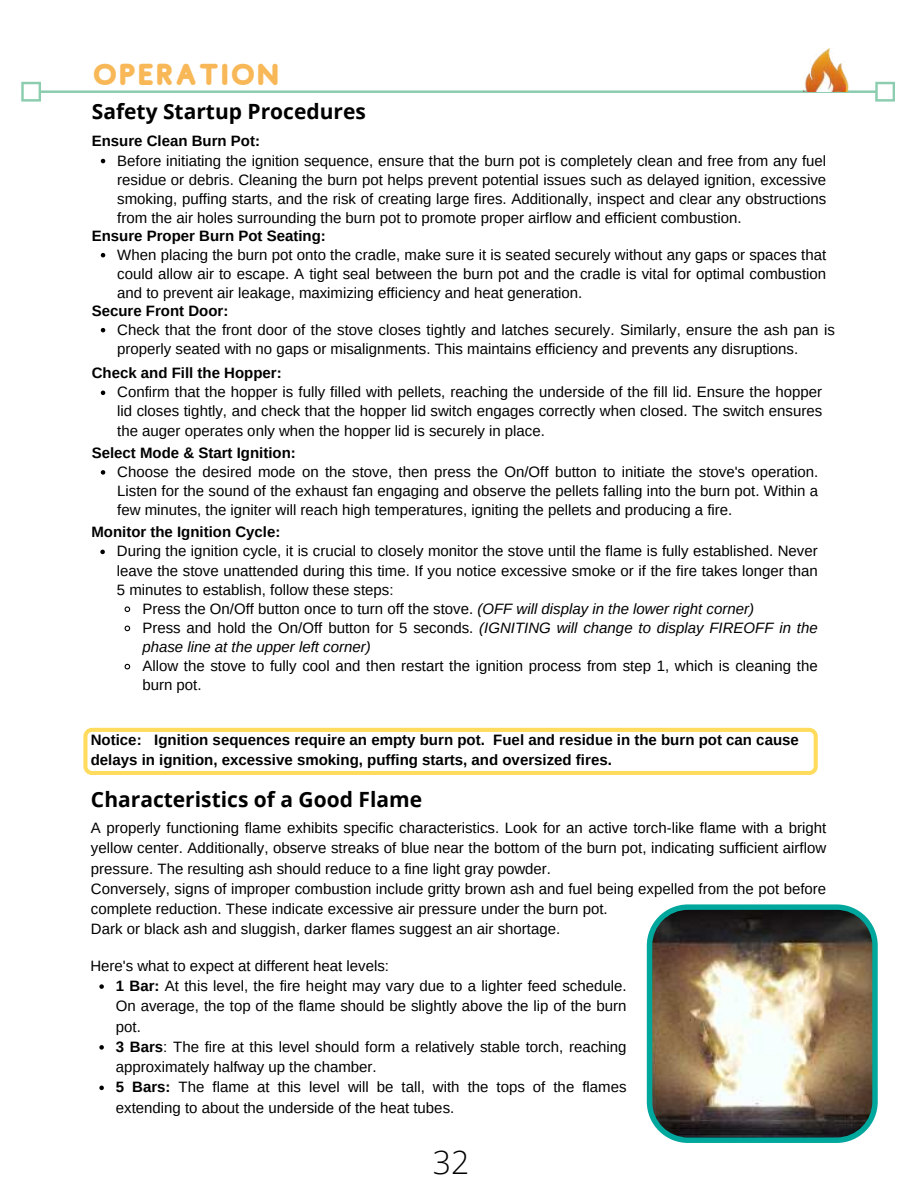
<style>
.page{position:relative;width:918px;height:1188px;background:#fff}
.page>*{position:absolute;margin:0;border:0;box-sizing:border-box;transform-origin:0 0}
.t1{font:300 31.95px "Open Sans";color:#000}
.t2{font:30px "Studly";color:#f8b858}
.t3{font:700 21px "Open Sans";color:#000}
.t4{font:15px/20.2px "Arimo";color:#000;text-align:justify}
.t5{font:700 15px/20.2px "Arimo";color:#000}
.t6{font:italic 15px "Arimo";color:#000}
.s1{font-style:italic}
.s2{font-style:normal}
.s3{font-weight:700}
</style>
<div class="page">
<svg style="left:21px;top:82px;width:874px;height:20px"></svg>
<img style="left:804px;top:49px;width:45px;height:43px">
<svg style="left:101px;top:159px;width:4px;height:4px"></svg>
<svg style="left:101px;top:253px;width:4px;height:4px"></svg>
<svg style="left:101px;top:328px;width:4px;height:4px"></svg>
<svg style="left:101px;top:391px;width:4px;height:4px"></svg>
<svg style="left:101px;top:470px;width:4px;height:5px"></svg>
<svg style="left:100px;top:550px;width:5px;height:4px"></svg>
<svg style="left:124px;top:606px;width:7px;height:7px"></svg>
<svg style="left:124px;top:625px;width:7px;height:7px"></svg>
<svg style="left:124px;top:663px;width:7px;height:7px"></svg>
<svg style="left:99px;top:984px;width:5px;height:5px"></svg>
<svg style="left:99px;top:1045px;width:5px;height:5px"></svg>
<svg style="left:99px;top:1086px;width:5px;height:4px"></svg>
<svg style="left:83px;top:728px;width:735px;height:47px"></svg>
<img style="left:647px;top:904px;width:231px;height:239px">
<h2 class="t2" style="left:92px;top:52px;width:190px">OPERATION</h2>
<h3 class="t3" style="left:92px;top:96px;width:276px">Safety Startup Procedures</h3>
<p class="t5" style="left:92px;top:131px;width:170px">Ensure Clean Burn Pot:</p>
<p class="t4" style="left:117px;top:151px;width:710px;line-height:19.2px">Before initiating the ignition sequence, ensure that the burn pot is completely clean and free from any fuel residue or debris. Cleaning the burn pot helps prevent potential issues such as delayed ignition, excessive smoking, puffing starts, and the risk of creating large fires. Additionally, inspect and clear any obstructions from the air holes surrounding the burn pot to promote proper airflow and efficient combustion.</p>
<p class="t5" style="left:92px;top:226px;width:236px">Ensure Proper Burn Pot Seating:</p>
<p class="t4" style="left:117px;top:245px;width:710px;line-height:19.2px">When placing the burn pot onto the cradle, make sure it is seated securely without any gaps or spaces that could allow air to escape. A tight seal between the burn pot and the cradle is vital for optimal combustion and to prevent air leakage, maximizing efficiency and heat generation.</p>
<p class="t5" style="left:92px;top:301px;width:138px">Secure Front Door:</p>
<p class="t4" style="left:117px;top:320px;width:719px;line-height:19.2px">Check that the front door of the stove closes tightly and latches securely. Similarly, ensure the ash pan is properly seated with no gaps or misalignments. This maintains efficiency and prevents any disruptions.</p>
<p class="t5" style="left:92px;top:363px;width:191px">Check and Fill the Hopper:</p>
<p class="t4" style="left:117px;top:383px;width:706px;line-height:19.2px">Confirm that the hopper is fully filled with pellets, reaching the underside of the fill lid. Ensure the hopper lid closes tightly, and check that the hopper lid switch engages correctly when closed. The switch ensures the auger operates only when the hopper lid is securely in place.</p>
<p class="t5" style="left:92px;top:443px;width:206px">Select Mode &amp; Start Ignition:</p>
<p class="t4" style="left:117px;top:462px;width:702px;line-height:19.2px">Choose the desired mode on the stove, then press the On/Off button to initiate the stove's operation.<br>Listen for the sound of the exhaust fan engaging and observe the pellets falling into the burn pot. Within a few minutes, the igniter will reach high temperatures, igniting the pellets and producing a fire.</p>
<p class="t5" style="left:91px;top:522px;width:191px">Monitor the Ignition Cycle:</p>
<p class="t4" style="left:117px;top:541px;width:702px">During the ignition cycle, it is crucial to closely monitor the stove until the flame is fully established. Never</p>
<p class="t4" style="left:117px;top:560px;width:702px">leave the stove unattended during this time. If you notice excessive smoke or if the fire takes longer than</p>
<p class="t4" style="left:117px;top:579px;width:278px">5 minutes to establish, follow these steps:</p>
<p class="t4" style="left:142px;top:599px;width:613px">Press the On/Off button once to turn off the stove. <span class="s1">(OFF will display in the lower right corner)</span></p>
<p class="t6" style="left:142px;top:618px;width:677px"><span class="s2">Press and hold the On/Off button for 5 seconds.</span> (IGNITING will change to display FIREOFF in the</p>
<p class="t6" style="left:142px;top:637px;width:230px">phase line at the upper left corner)</p>
<p class="t4" style="left:142px;top:656px;width:677px;line-height:19.2px">Allow the stove to fully cool and then restart the ignition process from step 1, which is cleaning the burn pot.</p>
<p class="t5" style="left:91px;top:730px;width:710px">Notice: Ignition sequences require an empty burn pot. Fuel and residue in the burn pot can cause delays in ignition, excessive smoking, puffing starts, and oversized fires.</p>
<h3 class="t3" style="left:91px;top:785px;width:333px">Characteristics of a Good Flame</h3>
<p class="t4" style="left:91px;top:818px;width:737px;text-align:left">A properly functioning flame exhibits specific characteristics. Look for an active torch-like flame with a bright yellow center. Additionally, observe streaks of blue near the bottom of the burn pot, indicating sufficient airflow pressure. The resulting ash should reduce to a fine light gray powder.<br>Conversely, signs of improper combustion include gritty brown ash and fuel being expelled from the pot before complete reduction. These indicate excessive air pressure under the burn pot.<br>Dark or black ash and sluggish, darker flames suggest an air shortage.</p>
<p class="t4" style="left:116px;top:956px;width:512px;text-align:left;text-indent:-25px">Here's what to expect at different heat levels:<br><span class="s3">1 Bar:</span> At this level, the fire height may vary due to a lighter feed schedule.<br>On average, the top of the flame should be slightly above the lip of the burn pot.<br><span class="s3">3 Bars</span>: The fire at this level should form a relatively stable torch, reaching approximately halfway up the chamber.<br><span class="s3">5 Bars:</span> The flame at this level will be tall, with the tops of the flames extending to about the underside of the heat tubes.</p>
<h1 class="t1" style="left:433px;top:1141px;width:38px">32</h1>
</div>
